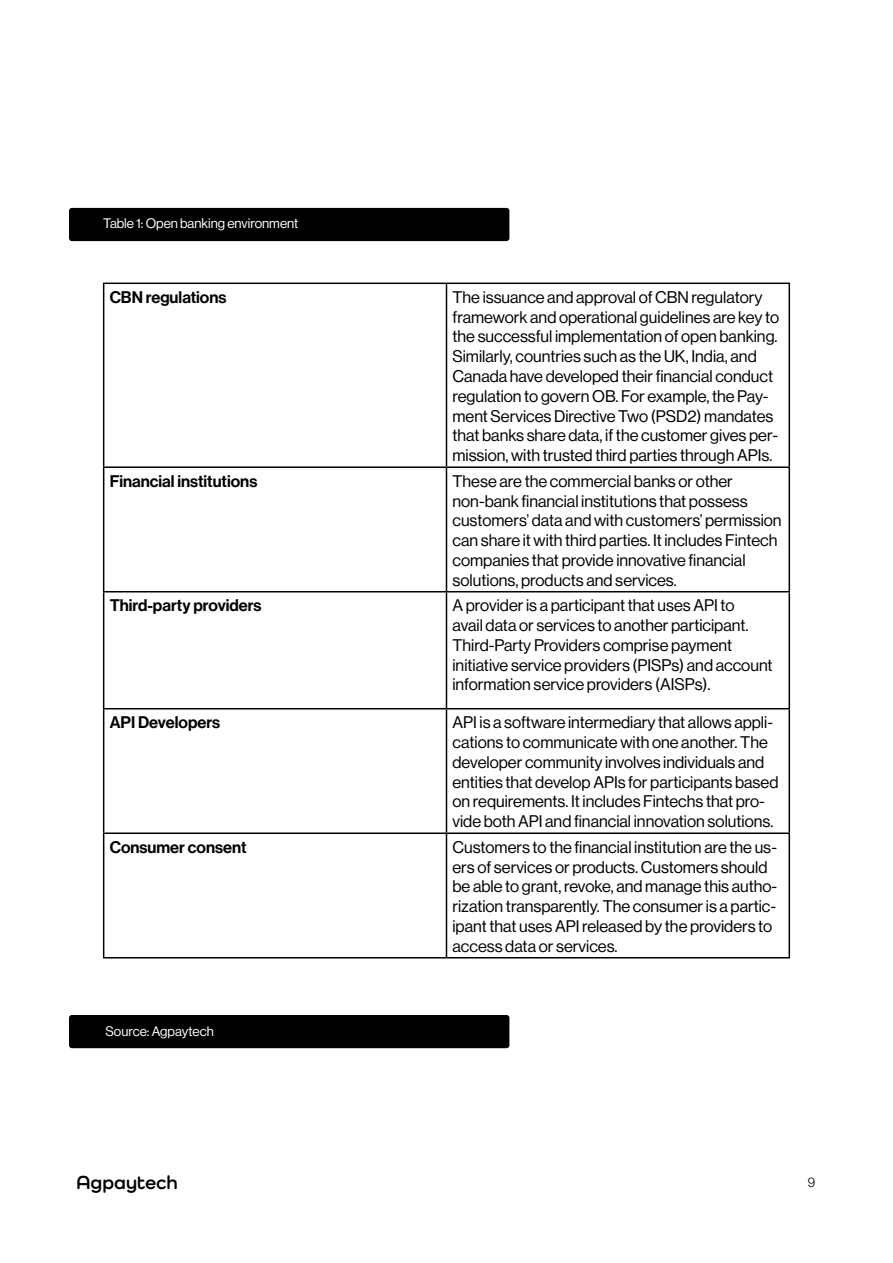
<style>
.page{position:relative;width:893px;height:1263px;background:#fff}
.page>*{position:absolute;margin:0;border:0;box-sizing:border-box;transform-origin:0 0}
.t1{font:700 19.5px "Como";color:#000}
.t2{font:16.5px/19.8px "Neue Haas Display";color:#000}
.t3{font:16.5px "Neue Haas Display Mediu";color:#000}
.t4{font:13.5px "Neue Haas Display";color:#fff}
.t5{font:300 13.5px "Neue Haas Display";color:#000}
</style>
<div class="page">
<hr style="left:103px;top:283px;width:343px;height:1px;background:#000">
<hr style="left:103px;top:284px;width:1px;height:182px;background:#000">
<hr style="left:446px;top:283px;width:344px;height:1px;background:#000">
<hr style="left:446px;top:284px;width:1px;height:182px;background:#000">
<hr style="left:789px;top:284px;width:1px;height:182px;background:#000">
<hr style="left:103px;top:466px;width:343px;height:2px;background:#000">
<hr style="left:103px;top:468px;width:1px;height:123px;background:#000">
<hr style="left:446px;top:466px;width:344px;height:2px;background:#000">
<hr style="left:446px;top:468px;width:1px;height:123px;background:#000">
<hr style="left:789px;top:468px;width:1px;height:123px;background:#000">
<hr style="left:103px;top:591px;width:343px;height:1px;background:#000">
<hr style="left:103px;top:592px;width:1px;height:116px;background:#000">
<hr style="left:446px;top:591px;width:344px;height:1px;background:#000">
<hr style="left:446px;top:592px;width:1px;height:116px;background:#000">
<hr style="left:789px;top:592px;width:1px;height:116px;background:#000">
<hr style="left:103px;top:708px;width:343px;height:1px;background:#000">
<hr style="left:103px;top:709px;width:1px;height:123px;background:#000">
<hr style="left:446px;top:708px;width:344px;height:1px;background:#000">
<hr style="left:446px;top:709px;width:1px;height:123px;background:#000">
<hr style="left:789px;top:709px;width:1px;height:123px;background:#000">
<hr style="left:103px;top:832px;width:343px;height:2px;background:#000">
<hr style="left:103px;top:834px;width:1px;height:123px;background:#000">
<hr style="left:446px;top:832px;width:344px;height:2px;background:#000">
<hr style="left:446px;top:834px;width:1px;height:123px;background:#000">
<hr style="left:789px;top:834px;width:1px;height:123px;background:#000">
<hr style="left:103px;top:957px;width:343px;height:1px;background:#000">
<hr style="left:446px;top:957px;width:344px;height:1px;background:#000">
<div style="left:69px;top:208px;width:440px;height:33px;background:#000;border-radius:3px"></div>
<div style="left:69px;top:1015px;width:440px;height:33px;background:#000;border-radius:3px"></div>
<p class="t4" style="left:103px;top:215px;width:197px">Table 1: Open banking environment</p>
<p class="t3" style="left:110px;top:287px;width:118px">CBN regulations</p>
<p class="t2" style="left:452px;top:287px;width:328px">The issuance and approval of CBN regulatory framework and operational guidelines are key to the successful implementation of open banking.<br>Similarly, countries such as the UK, India, and Canada have developed their financial conduct regulation to govern OB. For example, the Pay&shy;ment Services Directive Two (PSD2) mandates that banks share data, if the customer gives per&shy;mission, with trusted third parties through APIs.</p>
<p class="t3" style="left:110px;top:471px;width:149px">Financial institutions</p>
<p class="t2" style="left:452px;top:471px;width:331px">These are the commercial banks or other non-bank financial institutions that possess customers’ data and with customers’ permission can share it with third parties. It includes Fintech companies that provide innovative financial solutions, products and services.</p>
<p class="t3" style="left:110px;top:596px;width:153px">Third-party providers</p>
<p class="t2" style="left:452px;top:596px;width:322px">A provider is a participant that uses API to<br>avail data or services to another participant.<br>Third-Party Providers comprise payment initiative service providers (PISPs) and account information service providers (AISPs).</p>
<p class="t3" style="left:110px;top:713px;width:112px">API Developers</p>
<p class="t2" style="left:452px;top:713px;width:327px">API is a software intermediary that allows appli&shy;cations to communicate with one another. The developer community involves individuals and entities that develop APIs for participants based on requirements. It includes Fintechs that pro&shy;vide both API and financial innovation solutions.</p>
<p class="t3" style="left:110px;top:837px;width:138px">Consumer consent</p>
<p class="t2" style="left:452px;top:837px;width:326px">Customers to the financial institution are the us&shy;ers of services or products. Customers should be able to grant, revoke, and manage this autho&shy;rization transparently. The consumer is a partic&shy;ipant that uses API released by the providers to access data or services.</p>
<p class="t4" style="left:105px;top:1024px;width:110px">Source: Agpaytech</p>
<p class="t1" style="left:76px;top:1170px;width:103px">Agpaytech</p>
<p class="t5" style="left:808px;top:1174px;width:9px">9</p>
</div>
